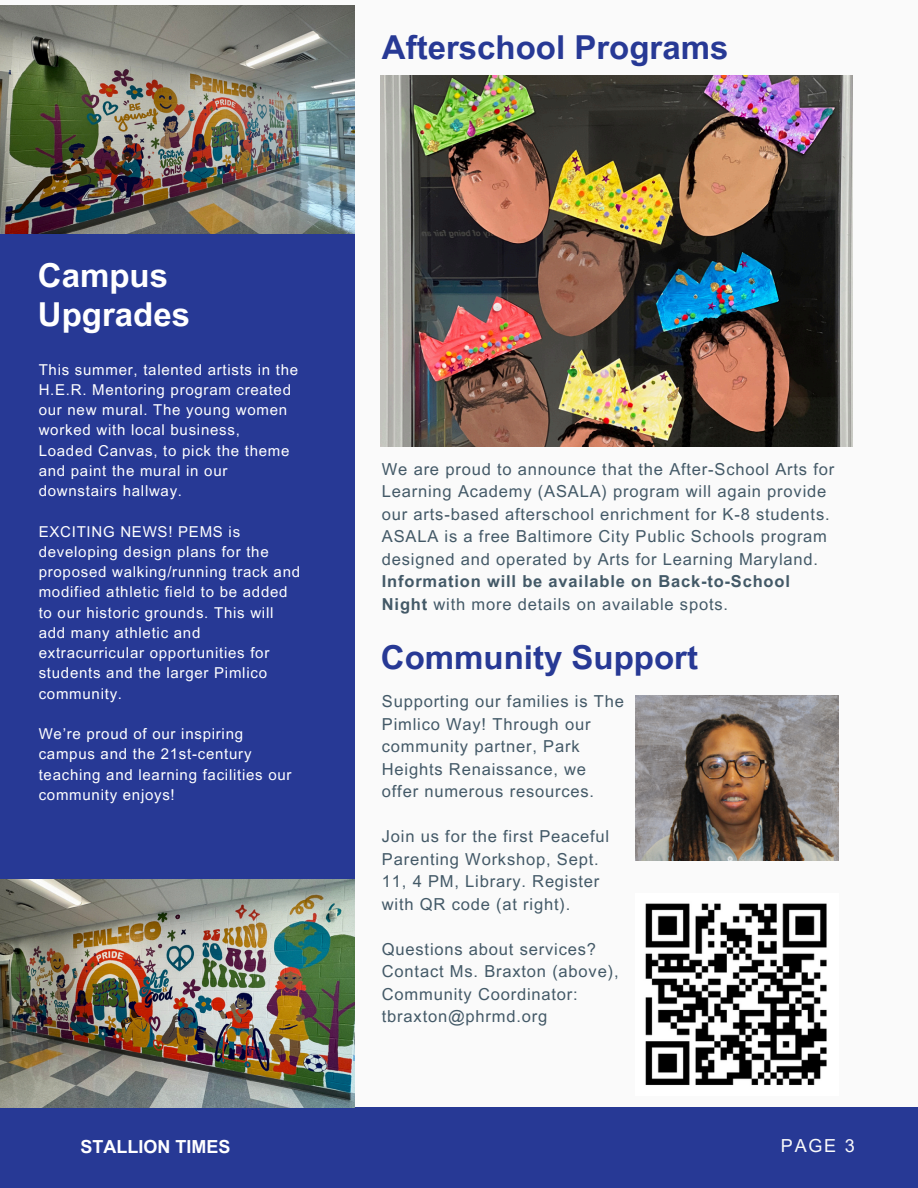
<style>
.page{position:relative;width:918px;height:1188px;background:#fafafa}
.page>*{position:absolute;margin:0;border:0;box-sizing:border-box;transform-origin:0 0}
.t1{font:700 33px "Arial MT Pro";color:#273995}
.t2{font:700 33px/39.3px "Arial MT Pro";color:#fff}
.t3{font:700 18px "Arial MT Pro";color:#fff}
.t4{font:18px "Arial MT Pro";color:#fafafa}
.t5{font:16.5px/22.5px "Arial MT Pro";letter-spacing:.05em;color:#435967}
.t6{font:15px/20.2px "Arial MT Pro";letter-spacing:.05em;color:#fff}
.s1{font-weight:700}
</style>
<div class="page">
<div style="left:0;top:1107px;width:918px;height:81px;background:#273995"></div>
<img style="left:381px;top:76px;width:471px;height:371px">
<img style="left:636px;top:695px;width:202px;height:166px">
<div style="left:0;top:228px;width:354px;height:651px;background:#273995"></div>
<img style="left:0;top:6px;width:354px;height:228px">
<img style="left:645px;top:903px;width:182px;height:182px">
<img style="left:0;top:879px;width:354px;height:228px">
<h4 class="t2" style="left:38px;top:260px;width:154px">Campus<br>Upgrades</h4>
<p class="t6" style="left:39px;top:361px;width:261px">This summer, talented artists in the<br>H.E.R. Mentoring program created our new mural. The young women worked with local business,<br>Loaded Canvas, to pick the theme and paint the mural in our downstairs hallway.</p>
<p class="t6" style="left:39px;top:523px;width:263px">EXCITING NEWS! PEMS is developing design plans for the proposed walking/running track and modified athletic field to be added to our historic grounds. This will add many athletic and extracurricular opportunities for students and the larger Pimlico community.</p>
<h2 class="t6" style="left:39px;top:726px;width:254px">We’re proud of our inspiring campus and the 21st-century teaching and learning facilities our community enjoys!</h2>
<h1 class="t1" style="left:382px;top:35px;width:348px">Afterschool Programs</h1>
<p class="t5" style="left:382px;top:460px;width:454px">We are proud to announce that the After-School Arts for Learning Academy (ASALA) program will again provide our arts-based afterschool enrichment for K-8 students.<br>ASALA is a free Baltimore City Public Schools program designed and operated by Arts for Learning Maryland.<br><span class="s1">Information will be available on Back-to-School Night</span> with more details on available spots.</p>
<h4 class="t1" style="left:381px;top:645px;width:319px">Community Support</h4>
<h1 class="t5" style="left:382px;top:692px;width:244px">Supporting our families is The<br>Pimlico Way! Through our community partner, Park<br>Heights Renaissance, we offer numerous resources.</h1>
<h4 class="t5" style="left:382px;top:827px;width:229px">Join us for the first Peaceful<br>Parenting Workshop, Sept.<br>11, 4 PM, Library. Register with QR code (at right).</h4>
<h4 class="t5" style="left:382px;top:940px;width:238px">Questions about services?<br>Contact Ms. Braxton (above),<br>Community Coordinator: tbraxton@phrmd.org</h4>
<p class="t3" style="left:81px;top:1140px;width:152px">STALLION TIMES</p>
<p class="t4" style="left:781px;top:1139px;width:76px">PAGE 3</p>
</div>
